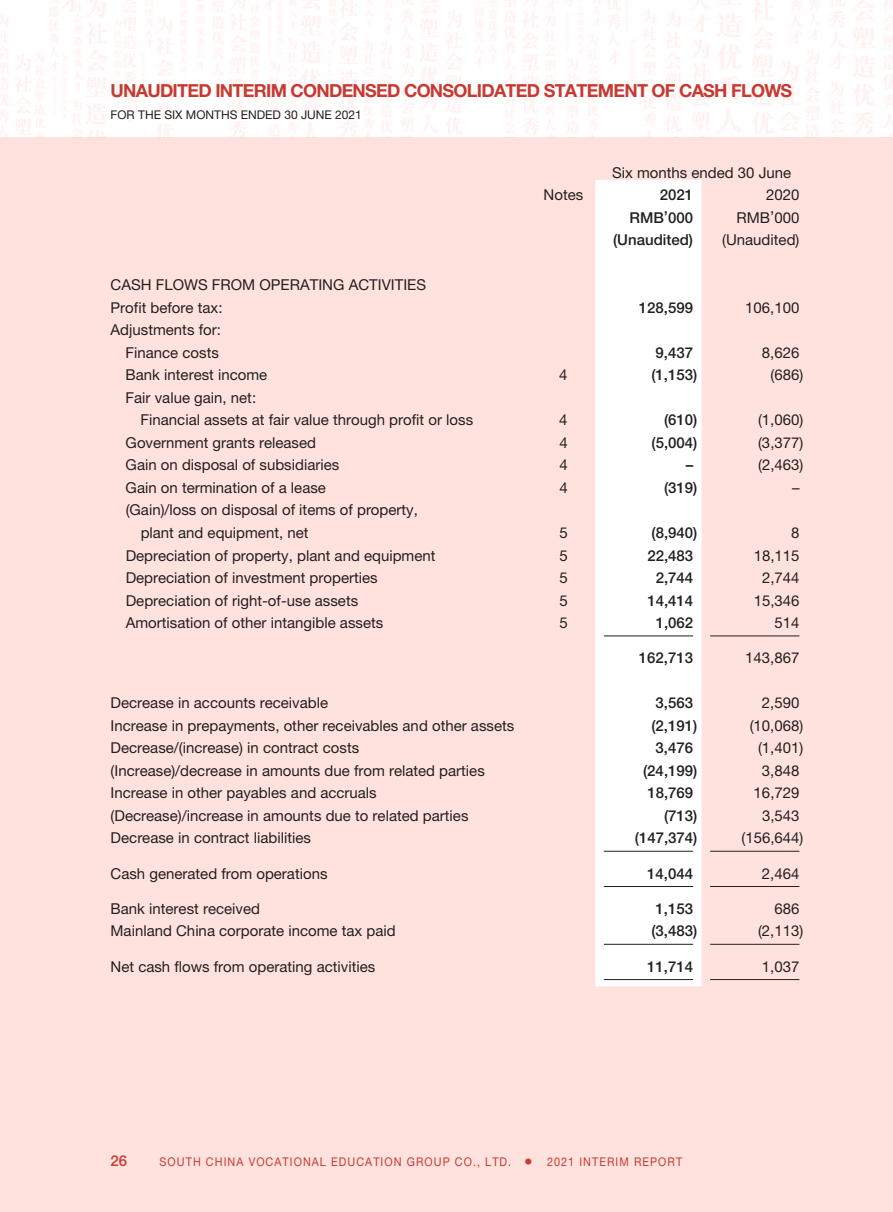
<style>
.page{position:relative;width:893px;height:1212px;background:#fff}
.page>*{position:absolute;margin:0;border:0;box-sizing:border-box;transform-origin:0 0}
.t1{font:700 18px "Helvetica Neue LT Std";letter-spacing:-.04em;color:#c73a32}
.t2{font:15px/22.5px "Helvetica Neue LT Std";color:#231f20}
.t3{font:500 15px "Helvetica Neue LT Std";color:#231f20}
.t4{font:500 15px "Helvetica Neue LT Std";color:#c73a32}
.t5{font:12px "Helvetica Neue LT Std";letter-spacing:.1em;color:#c73a32;scale:.9 1}
.t6{font:12px "Helvetica Neue LT Std";color:#231f20}
.s1{font-family:"Times LT Std";font-size:22.5px}
</style>
<div class="page">
<div style="left:0;top:137px;width:893px;height:1075px;background:#ffe2de"></div>
<div style="left:595px;top:180px;width:107px;height:806px;background:#fff"></div>
<hr style="left:604px;top:635px;width:89px;height:1px;background:#231f20">
<hr style="left:710px;top:635px;width:89px;height:1px;background:#231f20">
<hr style="left:604px;top:851px;width:89px;height:1px;background:#231f20">
<hr style="left:710px;top:851px;width:89px;height:1px;background:#231f20">
<hr style="left:604px;top:886px;width:89px;height:1px;background:#231f20">
<hr style="left:710px;top:886px;width:89px;height:1px;background:#231f20">
<hr style="left:604px;top:944px;width:89px;height:1px;background:#231f20">
<hr style="left:710px;top:944px;width:89px;height:1px;background:#231f20">
<hr style="left:604px;top:979px;width:89px;height:1px;background:#231f20">
<hr style="left:710px;top:979px;width:89px;height:1px;background:#231f20">
<p class="t1" style="left:111px;top:79px;width:683px">UNAUDITED INTERIM CONDENSED CONSOLIDATED STATEMENT OF CASH FLOWS</p>
<p class="t6" style="left:111px;top:108px;width:253px">FOR THE SIX MONTHS ENDED 30 JUNE 2021</p>
<p class="t2" style="left:612px;top:161px;width:181px">Six months ended 30 June</p>
<p class="t2" style="left:111px;top:274px;width:317px">CASH FLOWS FROM OPERATING ACTIVITIES<br>Profit before tax:</p>
<p class="t2" style="left:111px;top:319px;width:112px;text-align:right">Adjustments for:<br>Finance costs</p>
<p class="t2" style="left:544px;top:184px;width:41px">Notes</p>
<p class="t3" style="left:660px;top:186px;width:35px">2021</p>
<p class="t2" style="left:766px;top:184px;width:35px">2020</p>
<p class="t3" style="left:629px;top:209px;width:65px">RMB’000</p>
<p class="t2" style="left:737px;top:206px;width:64px">RMB’000</p>
<p class="t3" style="left:613px;top:231px;width:82px">(Unaudited)</p>
<p class="t2" style="left:722px;top:229px;width:79px">(Unaudited)</p>
<p class="t3" style="left:639px;top:299px;width:56px">128,599</p>
<p class="t2" style="left:745px;top:296px;width:56px">106,100</p>
<p class="t3" style="left:656px;top:344px;width:39px">9,437</p>
<p class="t2" style="left:762px;top:341px;width:39px">8,626</p>
<p class="t2" style="left:126px;top:364px;width:143px">Bank interest income</p>
<p class="t2" style="left:559px;top:364px;width:10px">4</p>
<p class="t3" style="left:651px;top:366px;width:47px">(1,153)</p>
<p class="t2" style="left:771px;top:364px;width:34px">(686)</p>
<p class="t2" style="left:141px;top:386px;width:334px;text-indent:-15px">Fair value gain, net:<br>Financial assets at fair value through profit or loss</p>
<p class="t2" style="left:559px;top:409px;width:10px">4</p>
<p class="t3" style="left:664px;top:411px;width:35px">(610)</p>
<p class="t2" style="left:758px;top:409px;width:47px">(1,060)</p>
<p class="t2" style="left:126px;top:431px;width:192px">Government grants released</p>
<p class="t2" style="left:559px;top:431px;width:10px">4</p>
<p class="t3" style="left:651px;top:434px;width:47px">(5,004)</p>
<p class="t2" style="left:758px;top:431px;width:47px">(3,377)</p>
<p class="t2" style="left:126px;top:454px;width:215px">Gain on disposal of subsidiaries</p>
<p class="t2" style="left:559px;top:454px;width:10px">4</p>
<p class="t3" style="left:686px;top:456px;width:9px">–</p>
<p class="t2" style="left:758px;top:454px;width:47px">(2,463)</p>
<p class="t2" style="left:126px;top:476px;width:202px">Gain on termination of a lease</p>
<p class="t2" style="left:559px;top:476px;width:10px">4</p>
<p class="t3" style="left:664px;top:479px;width:35px">(319)</p>
<p class="t2" style="left:792px;top:476px;width:9px">–</p>
<p class="t2" style="left:141px;top:499px;width:279px;text-indent:-15px">(Gain)/loss on disposal of items of property, plant and equipment, net</p>
<p class="t2" style="left:559px;top:521px;width:10px">5</p>
<p class="t3" style="left:651px;top:524px;width:47px">(8,940)</p>
<p class="t2" style="left:791px;top:521px;width:10px">8</p>
<p class="t2" style="left:126px;top:544px;width:311px">Depreciation of property, plant and equipment</p>
<p class="t2" style="left:559px;top:544px;width:10px">5</p>
<p class="t3" style="left:647px;top:546px;width:47px">22,483</p>
<p class="t2" style="left:754px;top:544px;width:47px">18,115</p>
<p class="t2" style="left:126px;top:566px;width:253px">Depreciation of investment properties</p>
<p class="t2" style="left:559px;top:566px;width:10px">5</p>
<p class="t3" style="left:656px;top:569px;width:39px">2,744</p>
<p class="t2" style="left:762px;top:566px;width:39px">2,744</p>
<p class="t2" style="left:126px;top:589px;width:234px">Depreciation of right-of-use assets</p>
<p class="t2" style="left:559px;top:589px;width:10px">5</p>
<p class="t3" style="left:647px;top:591px;width:47px">14,414</p>
<p class="t2" style="left:754px;top:589px;width:47px">15,346</p>
<p class="t2" style="left:126px;top:611px;width:259px">Amortisation of other intangible assets</p>
<p class="t2" style="left:559px;top:611px;width:10px">5</p>
<p class="t3" style="left:656px;top:614px;width:39px">1,062</p>
<p class="t2" style="left:775px;top:611px;width:27px">514</p>
<p class="t3" style="left:639px;top:649px;width:56px">162,713</p>
<p class="t2" style="left:745px;top:646px;width:56px">143,867</p>
<p class="t2" style="left:111px;top:691px;width:219px">Decrease in accounts receivable</p>
<p class="t3" style="left:656px;top:694px;width:39px">3,563</p>
<p class="t2" style="left:762px;top:691px;width:39px">2,590</p>
<p class="t2" style="left:111px;top:714px;width:405px">Increase in prepayments, other receivables and other assets</p>
<p class="t3" style="left:651px;top:716px;width:47px">(2,191)</p>
<p class="t2" style="left:750px;top:714px;width:55px">(10,068)</p>
<p class="t2" style="left:111px;top:736px;width:250px">Decrease/(increase) in contract costs</p>
<p class="t3" style="left:656px;top:739px;width:39px">3,476</p>
<p class="t2" style="left:758px;top:736px;width:47px">(1,401)</p>
<p class="t2" style="left:111px;top:759px;width:376px">(Increase)/decrease in amounts due from related parties</p>
<p class="t3" style="left:643px;top:761px;width:56px">(24,199)</p>
<p class="t2" style="left:762px;top:759px;width:39px">3,848</p>
<p class="t2" style="left:111px;top:781px;width:268px">Increase in other payables and accruals</p>
<p class="t3" style="left:647px;top:784px;width:47px">18,769</p>
<p class="t2" style="left:754px;top:781px;width:47px">16,729</p>
<p class="t2" style="left:111px;top:804px;width:359px">(Decrease)/increase in amounts due to related parties</p>
<p class="t3" style="left:664px;top:806px;width:35px">(713)</p>
<p class="t2" style="left:762px;top:804px;width:39px">3,543</p>
<p class="t2" style="left:111px;top:826px;width:202px">Decrease in contract liabilities</p>
<p class="t3" style="left:635px;top:829px;width:64px">(147,374)</p>
<p class="t2" style="left:741px;top:826px;width:63px">(156,644)</p>
<p class="t2" style="left:111px;top:862px;width:218px">Cash generated from operations</p>
<p class="t3" style="left:647px;top:864px;width:47px">14,044</p>
<p class="t2" style="left:762px;top:862px;width:39px">2,464</p>
<p class="t2" style="left:111px;top:897px;width:151px">Bank interest received</p>
<p class="t3" style="left:656px;top:899px;width:39px">1,153</p>
<p class="t2" style="left:774px;top:897px;width:27px">686</p>
<p class="t2" style="left:111px;top:919px;width:287px">Mainland China corporate income tax paid</p>
<p class="t3" style="left:651px;top:922px;width:47px">(3,483)</p>
<p class="t2" style="left:758px;top:919px;width:47px">(2,113)</p>
<p class="t2" style="left:111px;top:955px;width:266px">Net cash flows from operating activities</p>
<p class="t3" style="left:647px;top:957px;width:47px">11,714</p>
<p class="t2" style="left:762px;top:955px;width:39px">1,037</p>
<p class="t4" style="left:111px;top:1151px;width:18px">26</p>
<p class="t5" style="left:159px;top:1154px;width:582px">SOUTH CHINA VOCATIONAL EDUCATION GROUP CO., LTD. <span class="s1">•</span> 2021 INTERIM REPORT</p>
</div>
